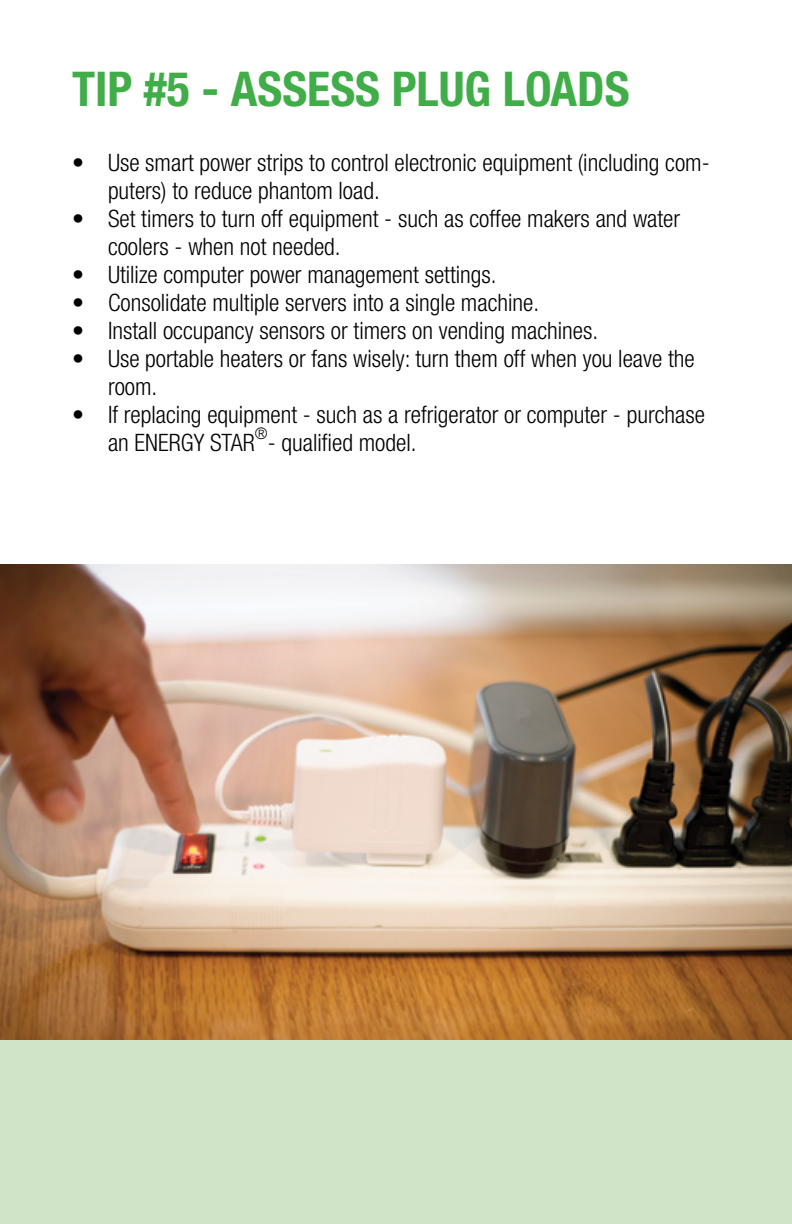
<style>
.page{position:relative;width:792px;height:1224px;background:#fff}
.page>*{position:absolute;margin:0;border:0;box-sizing:border-box;transform-origin:0 0}
.t1{font:700 condensed 48px "Helvetica Neue LT Std";color:#41ad49}
.t2{font:300 condensed 24px/28px "Helvetica Neue LT Std";color:#000}
.t3{font:300 condensed 16px "Helvetica Neue LT Std";color:#000}
</style>
<div class="page">
<img style="left:0;top:564px;width:792px;height:476px">
<div style="left:0;top:1040px;width:792px;height:184px;background:#d0e4c8"></div>
<h1 class="t1" style="left:72px;top:60px;width:559px">TIP #5 - ASSESS PLUG LOADS</h1>
<p class="t2" style="left:108px;top:148px;width:603px;text-indent:-36px">• Use smart power strips to control electronic equipment (including com&shy;puters) to reduce phantom load.</p>
<p class="t2" style="left:108px;top:204px;width:574px;text-indent:-36px">• Set timers to turn off equipment - such as coffee makers and water coolers - when not needed.</p>
<p class="t2" style="left:72px;top:260px;width:426px">• Utilize computer power management settings.</p>
<p class="t2" style="left:72px;top:288px;width:469px">• Consolidate multiple servers into a single machine.</p>
<p class="t2" style="left:72px;top:317px;width:528px">• Install occupancy sensors or timers on vending machines.</p>
<p class="t2" style="left:108px;top:345px;width:588px;text-indent:-36px">• Use portable heaters or fans wisely: turn them off when you leave the room.</p>
<p class="t2" style="left:108px;top:401px;width:598px;text-indent:-36px">• If replacing equipment - such as a refrigerator or computer - purchase an ENERGY STAR</p>
<p class="t3" style="left:255px;top:424px;width:14px">®</p>
<p class="t2" style="left:268px;top:428px;width:150px">- qualified model.</p>
</div>
